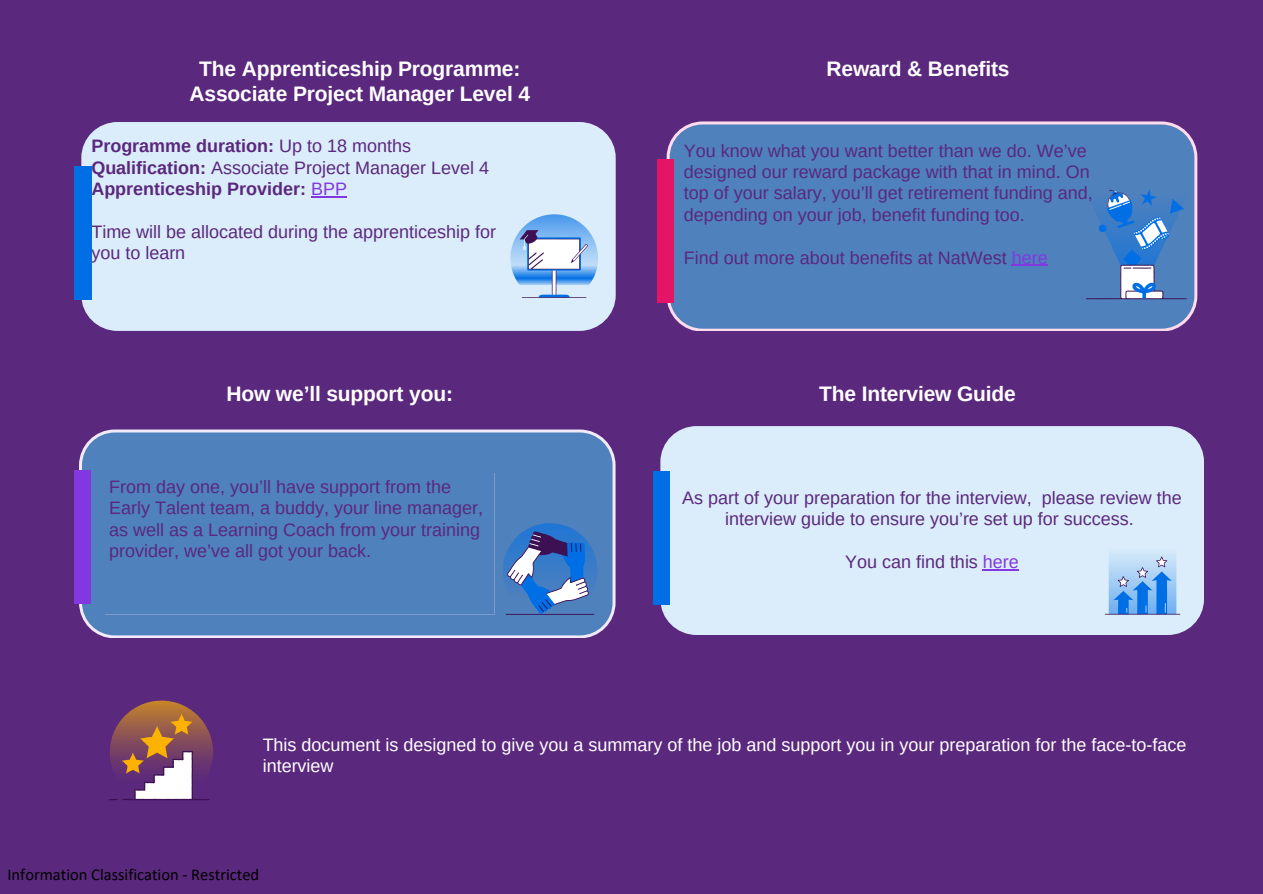
<style>
.page{position:relative;width:1263px;height:894px;background:#fff}
.page>*{position:absolute;margin:0;border:0;box-sizing:border-box;transform-origin:0 0}
.t1{font:700 21px/24.8px "Arimo";letter-spacing:-.005em;color:#fff;text-align:center}
.t2{font:18px/21.3px "Arimo";color:#5a287d}
.t3{font:18px/21.3px "Arimo";color:#fff}
.t4{font:700 18px "Arimo";color:#5a287d}
.t5{font:16.5px "Calibri";color:#000}
.s1{font-weight:400}
.s2{font-weight:700}
.s3{font-weight:400;color:#8138e0}
.s4{color:#8138e0}
</style>
<div class="page">
<div style="left:0;top:0;width:1262px;height:893px;background:#5a287d"></div>
<svg style="left:79px;top:429px;width:537px;height:208px;background:#5b85bf"></svg>
<div style="left:105px;top:472px;width:389px;height:142px;background:#4f81bd"></div>
<div style="left:74px;top:470px;width:16px;height:133px;background:#8138e0"></div>
<svg style="left:503px;top:523px;width:94px;height:91px;background:#4f81c4"></svg>
<div style="left:667px;top:121px;width:530px;height:210px;background:#4f81bd"></div>
<hr style="left:1012px;top:265px;width:36px;height:1px;background:#8138e0">
<div style="left:657px;top:159px;width:17px;height:143px;background:#e51565"></div>
<svg style="left:1083px;top:185px;width:109px;height:115px;background:#5589c8"></svg>
<div style="left:660px;top:426px;width:543px;height:208px;background:#dbedfa"></div>
<hr style="left:983px;top:569px;width:36px;height:1px;background:#8138e0">
<div style="left:653px;top:471px;width:17px;height:133px;background:#006fe6"></div>
<svg style="left:1105px;top:546px;width:75px;height:68px;background:#8fbff0"></svg>
<div style="left:81px;top:122px;width:534px;height:209px;background:#dbedfa"></div>
<hr style="left:311px;top:196px;width:36px;height:1px;background:#8138e0">
<div style="left:74px;top:167px;width:17px;height:133px;background:#006fe6"></div>
<svg style="left:510px;top:214px;width:88px;height:84px;background:#a2c5ec"></svg>
<svg style="left:108px;top:700px;width:105px;height:100px"></svg>
<p class="t1" style="left:190px;top:57px;width:342px">The Apprenticeship Programme:<br>Associate Project Manager Level 4</p>
<p class="t1" style="left:826px;top:56px;width:185px">Reward &amp; Benefits</p>
<p class="t4" style="left:91px;top:136px;width:321px">Programme duration: <span class="s1">Up to 18 months</span></p>
<h1 class="t2" style="left:91px;top:157px;width:399px"><span class="s2">Qualification:</span> Associate Project Manager Level 4</h1>
<p class="t4" style="left:91px;top:179px;width:257px">Apprenticeship Provider: <span class="s3">BPP</span></p>
<p class="t2" style="left:91px;top:221px;width:406px">Time will be allocated during the apprenticeship for you to learn</p>
<p class="t2" style="left:684px;top:140px;width:410px">You know what you want better than we do. We’ve designed our reward package with that in mind. On top of your salary, you’ll get retirement funding and, depending on your job, benefit funding too.</p>
<p class="t2" style="left:684px;top:247px;width:365px">Find out more about benefits at NatWest <span class="s4">here</span></p>
<h1 class="t1" style="left:226px;top:381px;width:228px">How we’ll support you:</h1>
<p class="t1" style="left:819px;top:381px;width:198px">The Interview Guide</p>
<p class="t2" style="left:109px;top:476px;width:375px">From day one, you’ll have support from the Early Talent team, a buddy, your line manager, as well as a Learning Coach from your training provider, we’ve all got your back.</p>
<p class="t2" style="left:682px;top:486px;width:501px;text-align:center">As part of your preparation for the interview, please review the interview guide to ensure you’re set up for success.</p>
<p class="t2" style="left:845px;top:551px;width:175px">You can find this <span class="s4">here</span></p>
<h1 class="t3" style="left:263px;top:733px;width:925px">This document is designed to give you a summary of the job and support you in your preparation for the face-to-face interview</h1>
<h1 class="t5" style="left:7px;top:867px;width:253px">Information Classification - Restricted</h1>
</div>
